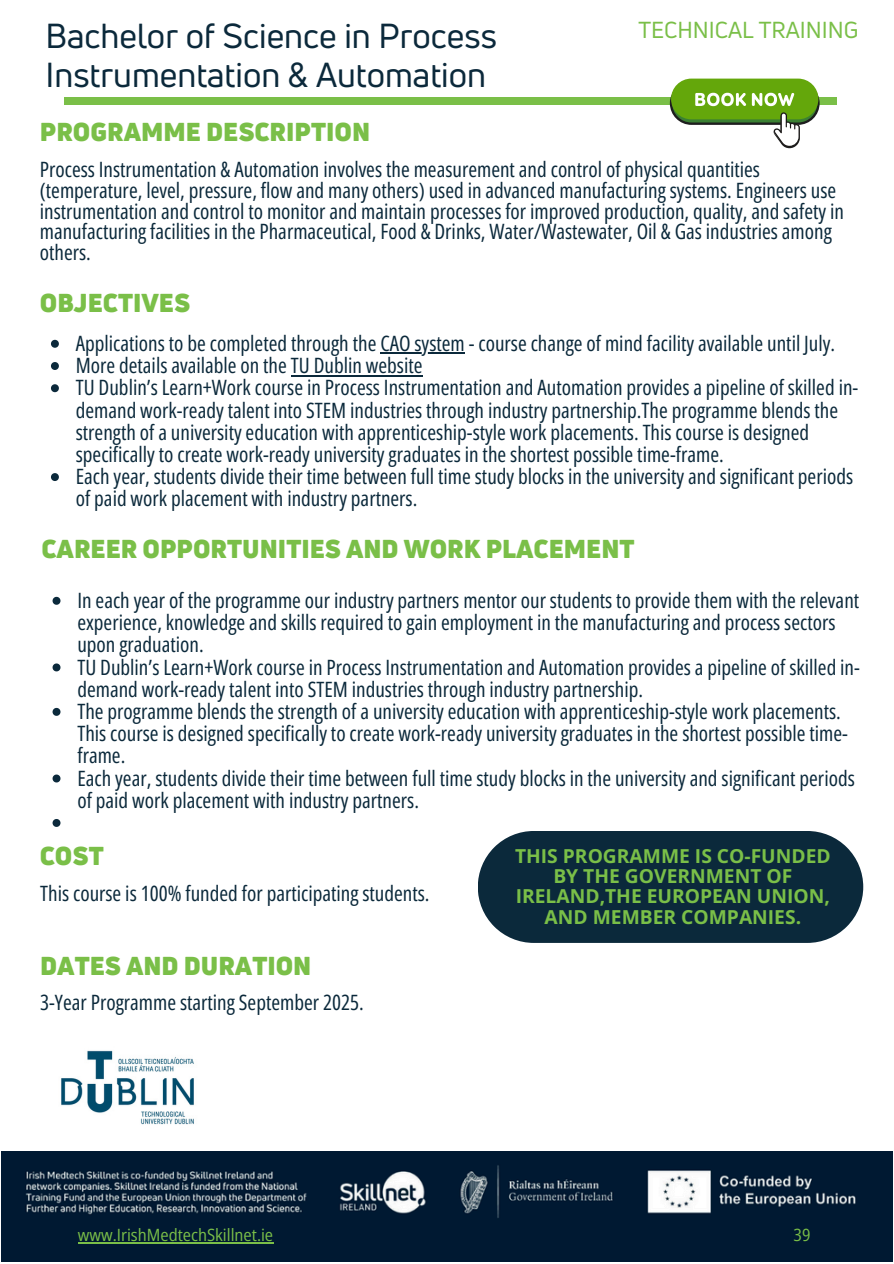
<style>
.page{position:relative;width:894px;height:1264px;background:#fff}
.page>*{position:absolute;margin:0;border:0;box-sizing:border-box;transform-origin:0 0}
.t1{font:34.05px/38.1px "Uni Neue";color:#0b293b}
.t2{font:900 25.35px "Uni Neue";color:#7abf48}
.t3{font:22.65px "Uni Neue";color:#7abf48}
.t4{font:21.15px/22.2px "Open Sans Condensed";color:#0b293b}
.t5{font:700 19.2px/20.2px "Open Sans";color:#7abf48;text-align:center}
.t6{font:semi-condensed 16.95px "Open Sans";color:#7abf48}
</style>
<div class="page">
<div style="left:64px;top:97px;width:772px;height:8px;background:#7abf48"></div>
<div style="left:670px;top:79px;width:148px;height:40px;background:#64a70b;border-radius:20px"></div>
<svg style="left:669px;top:82px;width:150px;height:66px"></svg>
<svg style="left:53px;top:597px;width:7px;height:7px"></svg>
<svg style="left:53px;top:663px;width:7px;height:8px"></svg>
<svg style="left:53px;top:708px;width:7px;height:7px"></svg>
<svg style="left:53px;top:774px;width:7px;height:8px"></svg>
<svg style="left:53px;top:819px;width:7px;height:8px"></svg>
<img style="left:1px;top:1151px;width:890px;height:110px">
<div style="left:478px;top:831px;width:385px;height:111px;background:#0b293b"></div>
<img style="left:61px;top:1050px;width:133px;height:75px">
<svg style="left:51px;top:340px;width:8px;height:8px"></svg>
<hr style="left:380px;top:352px;width:84px;height:2px;background:#0b293b">
<svg style="left:51px;top:362px;width:8px;height:8px"></svg>
<hr style="left:291px;top:375px;width:131px;height:1px;background:#0b293b">
<svg style="left:51px;top:384px;width:8px;height:8px"></svg>
<svg style="left:51px;top:473px;width:8px;height:8px"></svg>
<hr style="left:78px;top:1242px;width:195px;height:2px;background:#7abf48">
<p class="t1" style="left:45px;top:17px;width:452px">Bachelor of Science in Process<br>Instrumentation &amp; Automation</p>
<p class="t2" style="left:40px;top:114px;width:332px">PROGRAMME DESCRIPTION</p>
<h2 class="t3" style="left:638px;top:15px;width:221px">TECHNICAL TRAINING</h2>
<p class="t4" style="left:40px;top:159px;width:805px;line-height:20.5px">Process Instrumentation &amp; Automation involves the measurement and control of physical quantities (temperature, level, pressure, flow and many others) used in advanced manufacturing systems. Engineers use instrumentation and control to monitor and maintain processes for improved production, quality, and safety in manufacturing facilities in the Pharmaceutical, Food &amp; Drinks, Water/Wastewater, Oil &amp; Gas industries among others.</p>
<p class="t2" style="left:40px;top:285px;width:152px">OBJECTIVES</p>
<p class="t4" style="left:76px;top:331px;width:760px">Applications to be completed through the CAO system - course change of mind facility available until July.</p>
<p class="t4" style="left:76px;top:354px;width:348px">More details available on the TU Dublin website</p>
<p class="t4" style="left:76px;top:376px;width:783px">TU Dublin’s Learn+Work course in Process Instrumentation and Automation provides a pipeline of skilled in-</p>
<p class="t4" style="left:76px;top:398px;width:778px">demand work-ready talent into STEM industries through industry partnership.The programme blends the strength of a university education with apprenticeship-style work placements. This course is designed specifically to create work-ready university graduates in the shortest possible time-frame.<br>Each year, students divide their time between full time study blocks in the university and significant periods</p>
<h2 class="t4" style="left:76px;top:487px;width:343px">of paid work placement with industry partners.</h2>
<h4 class="t2" style="left:41px;top:531px;width:594px">CAREER OPPORTUNITIES AND WORK PLACEMENT</h4>
<h3 class="t4" style="left:77px;top:588px;width:783px">In each year of the programme our industry partners mentor our students to provide them with the relevant experience, knowledge and skills required to gain employment in the manufacturing and process sectors upon graduation.</h3>
<p class="t4" style="left:77px;top:655px;width:783px">TU Dublin’s Learn+Work course in Process Instrumentation and Automation provides a pipeline of skilled in&shy;demand work-ready talent into STEM industries through industry partnership.</p>
<p class="t4" style="left:77px;top:699px;width:771px">The programme blends the strength of a university education with apprenticeship-style work placements.<br>This course is designed specifically to create work-ready university graduates in the shortest possible time&shy;frame.</p>
<h2 class="t4" style="left:77px;top:766px;width:778px">Each year, students divide their time between full time study blocks in the university and significant periods of paid work placement with industry partners.</h2>
<h5 class="t2" style="left:40px;top:838px;width:65px">COST</h5>
<h1 class="t4" style="left:40px;top:881px;width:391px">This course is 100% funded for participating students.</h1>
<h2 class="t2" style="left:40px;top:947px;width:273px">DATES AND DURATION</h2>
<h4 class="t4" style="left:40px;top:990px;width:325px">3-Year Programme starting September 2025.</h4>
<p class="t5" style="left:515px;top:845px;width:317px">THIS PROGRAMME IS CO-FUNDED<br>BY THE GOVERNMENT OF<br>IRELAND,THE EUROPEAN UNION,<br>AND MEMBER COMPANIES.</p>
<p class="t6" style="left:78px;top:1223px;width:197px">www.IrishMedtechSkillnet.ie</p>
<p class="t6" style="left:793px;top:1223px;width:18px">39</p>
</div>
